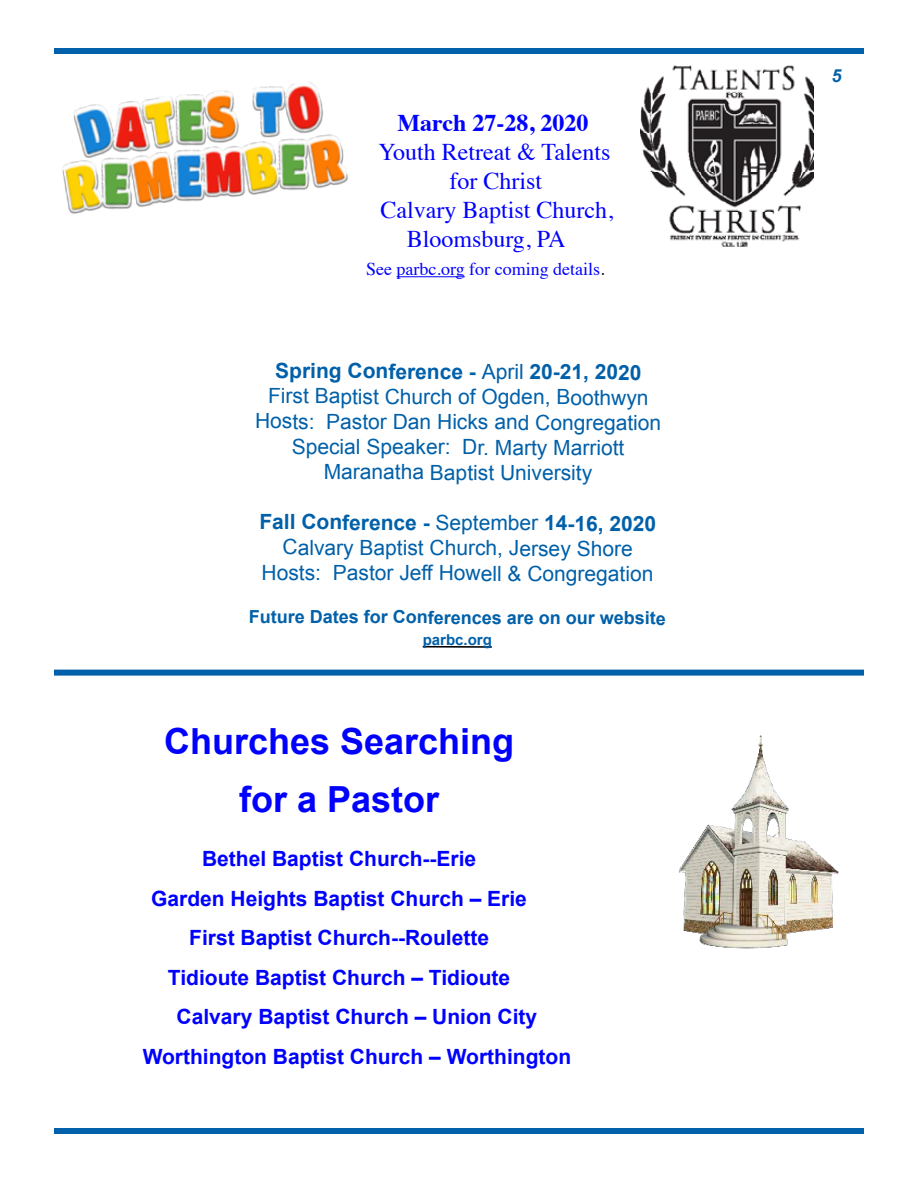
<style>
.page{position:relative;width:918px;height:1188px;background:#fff}
.page>*{position:absolute;margin:0;border:0;box-sizing:border-box;transform-origin:0 0}
.t1{font:700 36px/58.2px "Arial";color:#00f;text-align:center}
.t2{font:24px "Times";color:#00f}
.t3{font:700 24px "Times";color:#00f}
.t4{font:21px/25.2px "Arial";letter-spacing:-.005em;color:#0060a9;text-align:center}
.t5{font:700 21px "Arial";color:#00f}
.t6{font:700 18px "Arial";letter-spacing:-.005em;color:#0060a9}
.t7{font:18px "Times";color:#00f}
.t8{font:italic 700 18px "Arial";color:#0060a9}
.t9{font:700 15px "Arial";letter-spacing:-.005em;color:#0060a9}
.s1{color:#000}
.s2{font-weight:700}
</style>
<div class="page">
<hr style="left:423px;top:646px;width:69px;height:2px;background:#000">
<div style="left:54px;top:48px;width:810px;height:6px;background:#0060a9"></div>
<div style="left:54px;top:670px;width:810px;height:6px;background:#0060a9"></div>
<div style="left:54px;top:1128px;width:810px;height:6px;background:#0060a9"></div>
<img style="left:678px;top:735px;width:161px;height:214px">
<img style="left:62px;top:82px;width:286px;height:132px">
<img style="left:640px;top:65px;width:173px;height:182px">
<hr style="left:397px;top:276px;width:68px;height:1px;background:#00f">
<p class="t3" style="left:397px;top:100px;width:192px">March 27-28, 2020</p>
<p class="t2" style="left:378px;top:130px;width:234px">Youth Retreat &amp; Talents</p>
<p class="t2" style="left:450px;top:158px;width:94px">for Christ</p>
<p class="t2" style="left:380px;top:187px;width:234px">Calvary Baptist Church,</p>
<p class="t2" style="left:407px;top:216px;width:160px">Bloomsburg, PA</p>
<p class="t7" style="left:366px;top:253px;width:240px">See parbc.org for coming details<span class="s1">.</span></p>
<p class="t4" style="left:255px;top:359px;width:408px"><span class="s2">Spring Conference -</span> April <span class="s2">20-21, 2020<br></span>First Baptist Church of Ogden, Boothwyn Hosts: Pastor Dan Hicks and Congregation Special Speaker: Dr. Marty Marriott Maranatha Baptist University</p>
<p class="t4" style="left:259px;top:510px;width:398px"><span class="s2">Fall Conference -</span> September <span class="s2">14-16, 2020<br></span>Calvary Baptist Church, Jersey Shore<br>Hosts: Pastor Jeff Howell &amp; Congregation</p>
<p class="t6" style="left:249px;top:605px;width:419px">Future Dates for Conferences are on our website</p>
<p class="t9" style="left:423px;top:630px;width:71px">parbc.org</p>
<h1 class="t1" style="left:164px;top:713px;width:352px">Churches Searching for a Pastor</h1>
<p class="t5" style="left:202px;top:845px;width:276px">Bethel Baptist Church--Erie</p>
<p class="t5" style="left:151px;top:884px;width:377px">Garden Heights Baptist Church – Erie</p>
<p class="t5" style="left:189px;top:924px;width:301px">First Baptist Church--Roulette</p>
<p class="t5" style="left:168px;top:963px;width:344px">Tidioute Baptist Church – Tidioute</p>
<p class="t5" style="left:177px;top:1003px;width:362px">Calvary Baptist Church – Union City</p>
<p class="t5" style="left:143px;top:1043px;width:430px">Worthington Baptist Church – Worthington</p>
<p class="t8" style="left:832px;top:64px;width:12px">5</p>
</div>
